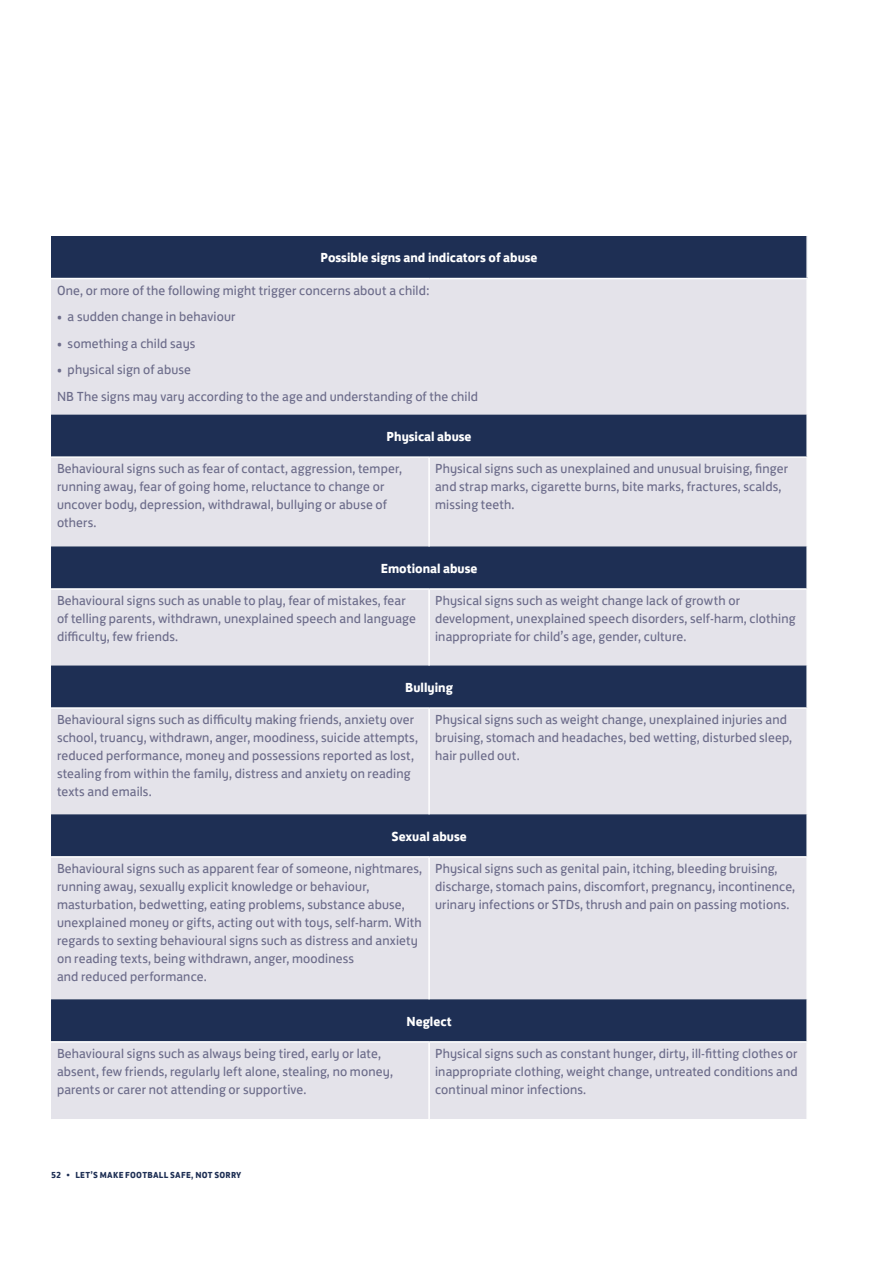
<style>
.page{position:relative;width:893px;height:1263px;background:#fff}
.page>*{position:absolute;margin:0;border:0;box-sizing:border-box;transform-origin:0 0}
.t1{font:13.5px/18px "FS Jack";letter-spacing:.01em;color:#6c6c8a}
.t2{font:700 13.5px "FS Jack";color:#fff}
.t3{font:700 9px "FS Jack";letter-spacing:.025em;color:#1e2f54}
</style>
<div class="page">
<div style="left:51px;top:236px;width:756px;height:43px;background:#1e2f54"></div>
<div style="left:51px;top:279px;width:755px;height:840px;background:#e4e3ea"></div>
<svg style="left:51px;top:415px;width:755px;height:626px;background:#a1a6b7"></svg>
<hr style="left:806px;top:236px;width:2px;height:42px;background:#fff">
<hr style="left:51px;top:278px;width:378px;height:1px;background:#fff">
<hr style="left:429px;top:278px;width:379px;height:1px;background:#fff">
<hr style="left:428px;top:458px;width:2px;height:88px;background:#fff">
<hr style="left:428px;top:590px;width:2px;height:75px;background:#fff">
<hr style="left:428px;top:709px;width:2px;height:105px;background:#fff">
<hr style="left:428px;top:858px;width:2px;height:141px;background:#fff">
<hr style="left:428px;top:1042px;width:2px;height:77px;background:#fff">
<hr style="left:51px;top:456px;width:378px;height:2px;background:#fff">
<hr style="left:429px;top:456px;width:379px;height:2px;background:#fff">
<hr style="left:51px;top:588px;width:378px;height:2px;background:#fff">
<hr style="left:429px;top:588px;width:379px;height:2px;background:#fff">
<hr style="left:51px;top:707px;width:378px;height:2px;background:#fff">
<hr style="left:429px;top:707px;width:379px;height:2px;background:#fff">
<hr style="left:51px;top:856px;width:378px;height:2px;background:#fff">
<hr style="left:429px;top:856px;width:379px;height:2px;background:#fff">
<hr style="left:51px;top:1041px;width:378px;height:1px;background:#fff">
<hr style="left:429px;top:1041px;width:379px;height:1px;background:#fff">
<p class="t2" style="left:321px;top:246px;width:218px">Possible signs and indicators of abuse</p>
<p class="t1" style="left:57px;top:280px;width:374px">One, or more of the following might trigger concerns about a child:</p>
<p class="t1" style="left:57px;top:306px;width:180px">• a sudden change in behaviour</p>
<p class="t1" style="left:57px;top:333px;width:140px">• something a child says</p>
<p class="t1" style="left:57px;top:355px;width:423px;line-height:26.5px">• physical sign of abuse<br>NB The signs may vary according to the age and understanding of the child</p>
<p class="t2" style="left:387px;top:425px;width:87px">Physical abuse</p>
<p class="t1" style="left:57px;top:458px;width:346px">Behavioural signs such as fear of contact, aggression, temper, running away, fear of going home, reluctance to change or uncover body, depression, withdrawal, bullying or abuse of others.</p>
<p class="t1" style="left:435px;top:458px;width:355px">Physical signs such as unexplained and unusual bruising, finger and strap marks, cigarette burns, bite marks, fractures, scalds, missing teeth.</p>
<p class="t2" style="left:381px;top:557px;width:98px">Emotional abuse</p>
<p class="t1" style="left:57px;top:590px;width:360px">Behavioural signs such as unable to play, fear of mistakes, fear of telling parents, withdrawn, unexplained speech and language difficulty, few friends.</p>
<p class="t1" style="left:435px;top:590px;width:362px">Physical signs such as weight change lack of growth or development, unexplained speech disorders, self-harm, clothing inappropriate for child’s age, gender, culture.</p>
<p class="t2" style="left:405px;top:676px;width:49px">Bullying</p>
<p class="t1" style="left:57px;top:709px;width:362px">Behavioural signs such as difficulty making friends, anxiety over school, truancy, withdrawn, anger, moodiness, suicide attempts, reduced performance, money and possessions reported as lost, stealing from within the family, distress and anxiety on reading texts and emails.</p>
<p class="t1" style="left:435px;top:709px;width:359px">Physical signs such as weight change, unexplained injuries and bruising, stomach and headaches, bed wetting, disturbed sleep, hair pulled out.</p>
<p class="t2" style="left:391px;top:825px;width:77px">Sexual abuse</p>
<p class="t1" style="left:57px;top:858px;width:367px">Behavioural signs such as apparent fear of someone, nightmares, running away, sexually explicit knowledge or behaviour, masturbation, bedwetting, eating problems, substance abuse, unexplained money or gifts, acting out with toys, self-harm. With regards to sexting behavioural signs such as distress and anxiety on reading texts, being withdrawn, anger, moodiness<br>and reduced performance.</p>
<p class="t1" style="left:435px;top:858px;width:362px">Physical signs such as genital pain, itching, bleeding bruising, discharge, stomach pains, discomfort, pregnancy, incontinence, urinary infections or STDs, thrush and pain on passing motions.</p>
<p class="t2" style="left:406px;top:1009px;width:47px">Neglect</p>
<p class="t1" style="left:57px;top:1043px;width:337px">Behavioural signs such as always being tired, early or late, absent, few friends, regularly left alone, stealing, no money, parents or carer not attending or supportive.</p>
<p class="t1" style="left:435px;top:1043px;width:364px;text-align:justify">Physical signs such as constant hunger, dirty, ill-fitting clothes or inappropriate clothing, weight change, untreated conditions and continual minor infections.</p>
<p class="t3" style="left:51px;top:1167px;width:192px">52 • let’s make football safe, not sorry</p>
</div>
